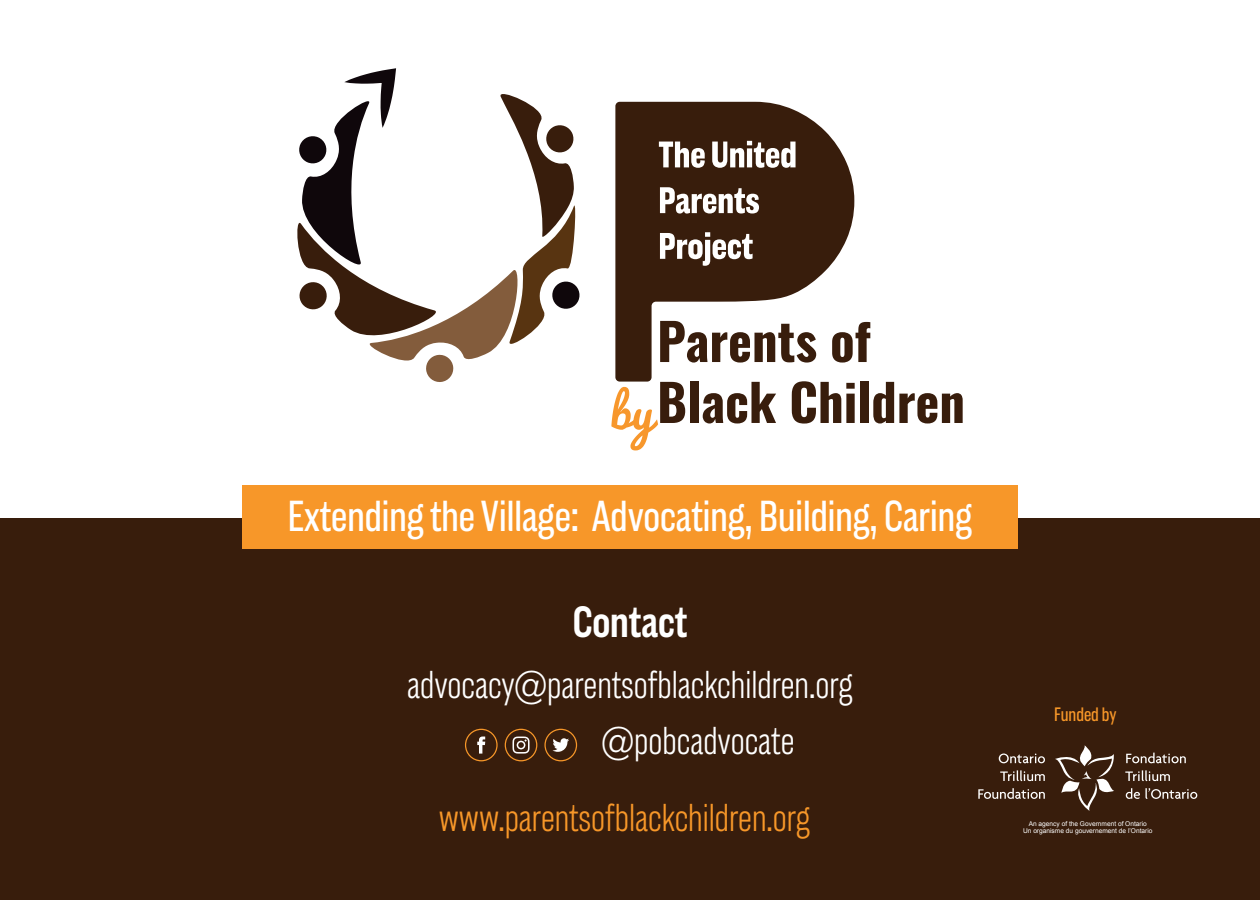
<style>
.page{position:relative;width:1260px;height:900px;background:#fff}
.page>*{position:absolute;margin:0;border:0;box-sizing:border-box;transform-origin:0 0}
.t1{font:500 45px "Americane Cond";color:#fff}
.t2{font:44.5px "Americane Cond";color:#fff}
.t3{font:300 40px "Americane Cond";color:#fff}
.t4{font:300 40px "Americane Cond";color:#f79729}
.t5{font:20px "Americane Cond";color:#f79729}
.t6{font:6.5px/6.8px "Arial";color:#fff;text-align:center}
</style>
<div class="page">
<div style="left:0;top:519px;width:1260px;height:381px;background:#381d0c"></div>
<div style="left:242px;top:485px;width:776px;height:64px;background:#f79729"></div>
<div style="left:505px;top:729px;width:32px;height:32px;border:1px solid #f79729;border-radius:50%"></div>
<svg style="left:513px;top:737px;width:17px;height:17px"></svg>
<div style="left:465px;top:729px;width:33px;height:32px;border:1px solid #f79729;border-radius:50%"></div>
<svg style="left:477px;top:737px;width:8px;height:17px"></svg>
<div style="left:544px;top:729px;width:33px;height:32px;border:1px solid #f79729;border-radius:50%"></div>
<svg style="left:552px;top:738px;width:17px;height:14px"></svg>
<svg style="left:1055px;top:745px;width:59px;height:66px"></svg>
<svg style="left:999px;top:754px;width:45px;height:9px"></svg>
<svg style="left:1038px;top:756px;width:7px;height:7px"></svg>
<svg style="left:1000px;top:770px;width:45px;height:11px"></svg>
<svg style="left:978px;top:788px;width:67px;height:11px"></svg>
<svg style="left:1126px;top:753px;width:60px;height:10px"></svg>
<svg style="left:1125px;top:770px;width:45px;height:11px"></svg>
<svg style="left:1126px;top:788px;width:70px;height:11px"></svg>
<svg style="left:1190px;top:792px;width:7px;height:7px"></svg>
<svg style="left:297px;top:68px;width:283px;height:314px"></svg>
<svg style="left:615px;top:102px;width:239px;height:280px;fill:#381d0c"></svg>
<svg style="left:660px;top:321px;width:156px;height:42px"></svg>
<svg style="left:832px;top:322px;width:38px;height:41px"></svg>
<svg style="left:611px;top:382px;width:74px;height:68px"></svg>
<div style="left:690px;top:382px;width:8px;height:41px;background:#381d0c"></div>
<svg style="left:703px;top:382px;width:73px;height:42px"></svg>
<svg style="left:792px;top:381px;width:63px;height:43px"></svg>
<div style="left:860px;top:382px;width:8px;height:41px;background:#381d0c"></div>
<svg style="left:873px;top:382px;width:90px;height:42px"></svg>
<svg style="left:659px;top:142px;width:46px;height:26px"></svg>
<svg style="left:712px;top:141px;width:84px;height:27px"></svg>
<svg style="left:660px;top:187px;width:99px;height:27px"></svg>
<svg style="left:660px;top:232px;width:93px;height:34px"></svg>
<h2 class="t2" style="left:288px;top:489px;width:686px">Extending the Village: Advocating, Building, Caring</h2>
<h1 class="t1" style="left:573px;top:595px;width:116px">Contact</h1>
<h3 class="t3" style="left:407px;top:661px;width:447px">advocacy@parentsofblackchildren.org</h3>
<h3 class="t3" style="left:602px;top:717px;width:194px">@pobcadvocate</h3>
<h3 class="t4" style="left:439px;top:794px;width:373px">www.parentsofblackchildren.org</h3>
<h3 class="t5" style="left:1054px;top:702px;width:64px">Funded by</h3>
<p class="t6" style="left:1023px;top:821px;width:131px">An agency of the Government of Ontario<br>Un organisme du gouvernement de l’Ontario</p>
</div>
